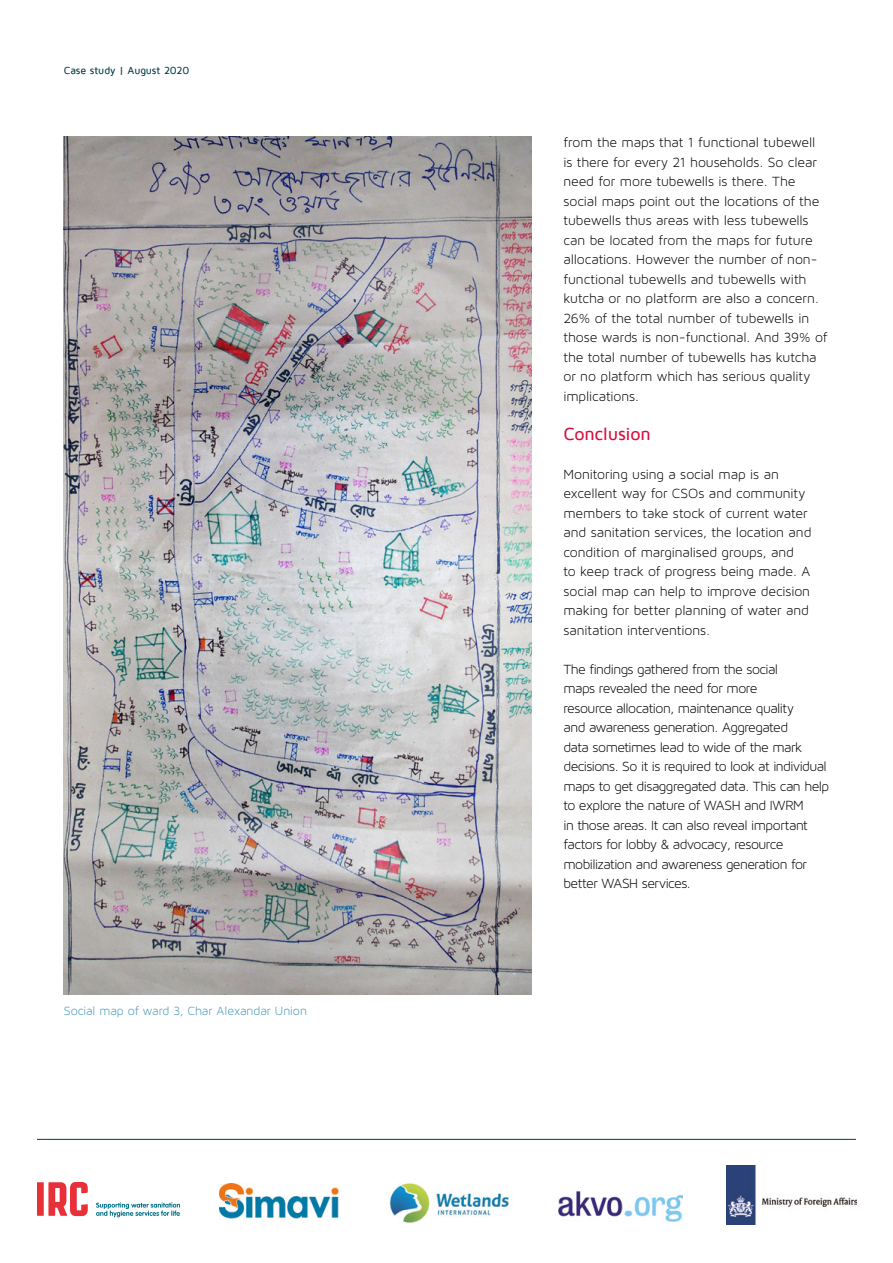
<style>
.page{position:relative;width:893px;height:1263px;background:#fff}
.page>*{position:absolute;margin:0;border:0;box-sizing:border-box;transform-origin:0 0}
.body{font:500 18px "Maven Pro";letter-spacing:-.015em;color:#d60d3d}
.body-2{font:14.25px/19.5px "Maven Pro Light 300";letter-spacing:-.01em;color:#000}
.body-3{font:14.25px/19.5px "Maven Pro Light 300";letter-spacing:-.035em;color:#000}
.fotobijschrift{font:12.75px "Maven Pro Light 300";letter-spacing:-.01em;color:#4196b5}
.t1{font:500 10.5px "Maven Pro";letter-spacing:-.01em;color:#003c4b}
</style>
<div class="page">
<hr style="left:37px;top:1139px;width:819px;height:1px;background:#003c4b">
<img style="left:727px;top:1166px;width:129px;height:58px">
<svg style="left:48px;top:1182px;width:40px;height:34px"></svg>
<div style="left:37px;top:1182px;width:7px;height:34px;background:#e73037"></div>
<svg style="left:96px;top:1202px;width:84px;height:15px"></svg>
<img style="left:219px;top:1184px;width:120px;height:35px">
<img style="left:559px;top:1191px;width:123px;height:30px">
<img style="left:389px;top:1183px;width:120px;height:40px">
<img style="left:64px;top:136px;width:467px;height:858px">
<p class="t1" style="left:64px;top:65px;width:127px">Case study | August 2020</p>
<p class="fotobijschrift" style="left:64px;top:1004px;width:245px">Social map of ward 3, Char Alexandar Union</p>
<p class="body-2" style="left:563px;top:133px;width:265px">from the maps that 1 functional tubewell is there for every 21 households. So clear need for more tubewells is there. The social maps point out the locations of the tubewells thus areas with less tubewells can be located from the maps for future allocations. However the number of non&shy;functional tubewells and tubewells with kutcha or no platform are also a concern.<br>26% of the total number of tubewells in those wards is non-functional. And 39% of the total number of tubewells has kutcha or no platform which has serious quality implications.</p>
<p class="body" style="left:563px;top:424px;width:89px">Conclusion</p>
<p class="body-2" style="left:563px;top:464px;width:249px">Monitoring using a social map is an excellent way for CSOs and community members to take stock of current water and sanitation services, the location and condition of marginalised groups, and<br>to keep track of progress being made. A social map can help to improve decision making for better planning of water and sanitation interventions.</p>
<p class="body-3" style="left:563px;top:659px;width:267px">The findings gathered from the social<br>maps revealed the need for more<br>resource allocation, maintenance quality<br>and awareness generation. Aggregated<br>data sometimes lead to wide of the mark decisions. So it is required to look at individual maps to get disaggregated data. This can help to explore the nature of WASH and IWRM<br>in those areas. It can also reveal important factors for lobby &amp; advocacy, resource mobilization and awareness generation for better WASH services.</p>
</div>
